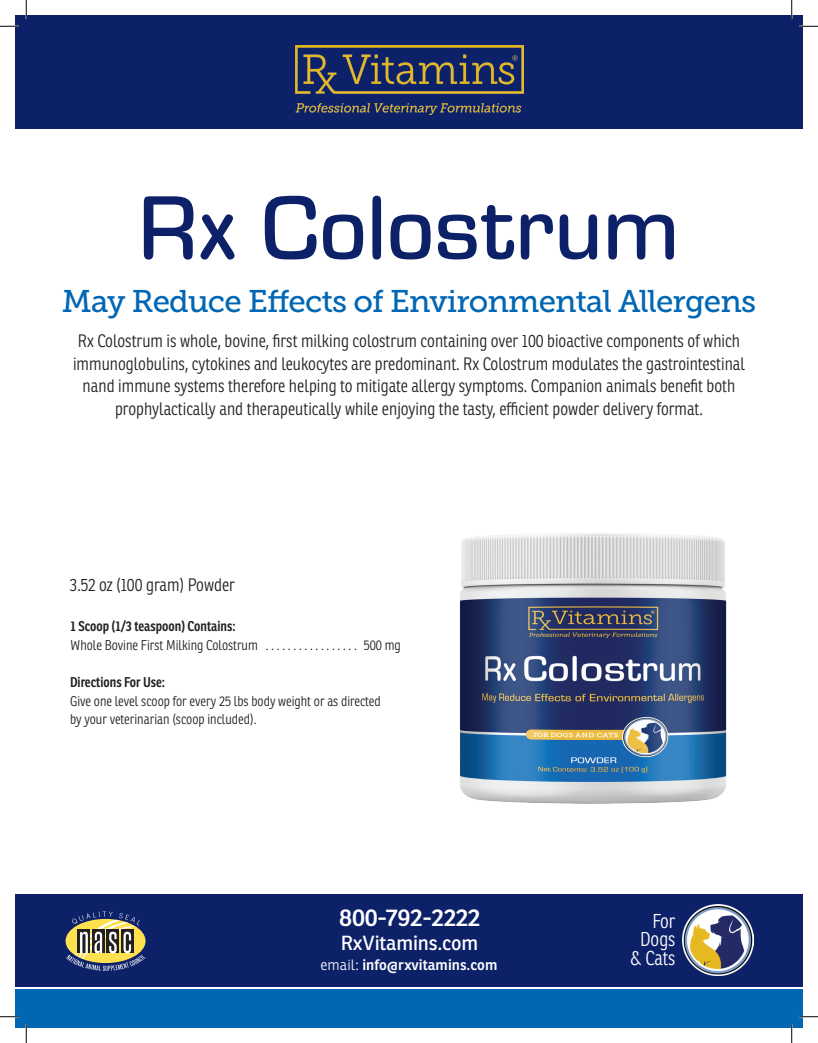
<style>
.page{position:relative;width:818px;height:1043px;background:#fff}
.page>*{position:absolute;margin:0;border:0;box-sizing:border-box;transform-origin:0 0}
.t1{font:500 93.75px "Eurostile Round";color:#0d2169}
.t2{font:31.25px "Museo Slab 500";letter-spacing:-.025em;color:#0166b3}
.t3{font:600 23.88px "Ronnia";letter-spacing:-.02em;color:#fff}
.t4{font:19.88px "Ronnia";letter-spacing:-.01em;color:#fff}
.t5{font:300 19.5px/18.1px "Ronnia Cond";color:#fff;text-align:right}
.t6{font:300 17.5px/22.5px "Ronnia Cond";color:#231f20;text-align:center}
.t7{font:600 14.62px "Ronnia";color:#fff}
.t8{font:300 13.75px/18.8px "Ronnia Cond";color:#231f20}
.t9{font:600 13.75px "Ronnia Cond";color:#231f20}
.s1{font-weight:300}
</style>
<div class="page">
<div style="left:15px;top:15px;width:787px;height:113px;background:#0d2169"></div>
<img style="left:295px;top:46px;width:229px;height:68px">
<div style="left:15px;top:989px;width:787px;height:39px;background:#0166b3"></div>
<div style="left:15px;top:894px;width:787px;height:92px;background:#0d2169"></div>
<img style="left:682px;top:904px;width:71px;height:72px">
<svg style="left:66px;top:911px;width:79px;height:59px"></svg>
<img style="left:459px;top:533px;width:268px;height:271px">
<svg style="left:0;top:25px;width:19px;height:2px"></svg>
<svg style="left:799px;top:25px;width:19px;height:2px"></svg>
<svg style="left:0;top:1015px;width:19px;height:2px"></svg>
<svg style="left:799px;top:1015px;width:19px;height:2px"></svg>
<svg style="left:25px;top:0;width:2px;height:19px"></svg>
<svg style="left:25px;top:1024px;width:2px;height:18px"></svg>
<svg style="left:790px;top:0;width:2px;height:19px"></svg>
<svg style="left:790px;top:1024px;width:2px;height:18px"></svg>
<h1 class="t1" style="left:138px;top:164px;width:543px">Rx Colostrum</h1>
<h2 class="t2" style="left:62px;top:283px;width:695px">May Reduce Effects of Environmental Allergens</h2>
<p class="t6" style="left:73px;top:330px;width:673px">Rx Colostrum is whole, bovine, first milking colostrum containing over 100 bioactive components of which immunoglobulins, cytokines and leukocytes are predominant. Rx Colostrum modulates the gastrointestinal nand immune systems therefore helping to mitigate allergy symptoms. Companion animals benefit both prophylactically and therapeutically while enjoying the tasty, efficient powder delivery format.</p>
<p class="t6" style="left:70px;top:573px;width:166px">3.52 oz (100 gram) Powder</p>
<p class="t9" style="left:71px;top:617px;width:167px">1 Scoop (1/3 teaspoon) Contains:</p>
<p class="t8" style="left:71px;top:635px;width:194px">Whole Bovine First Milking Colostrum ..................</p>
<p class="t8" style="left:363px;top:635px;width:39px">500 mg</p>
<p class="t9" style="left:70px;top:673px;width:97px">Directions For Use:</p>
<p class="t8" style="left:70px;top:691px;width:312px">Give one level scoop for every 25 lbs body weight or as directed by your veterinarian (scoop included).</p>
<h3 class="t3" style="left:339px;top:902px;width:142px">800-792-2222</h3>
<p class="t4" style="left:341px;top:930px;width:139px">RxVitamins.com</p>
<p class="t7" style="left:320px;top:955px;width:178px"><span class="s1">email:</span> info@rxvitamins.com</p>
<p class="t5" style="left:630px;top:912px;width:47px">For<br>Dogs &amp; Cats</p>
</div>
